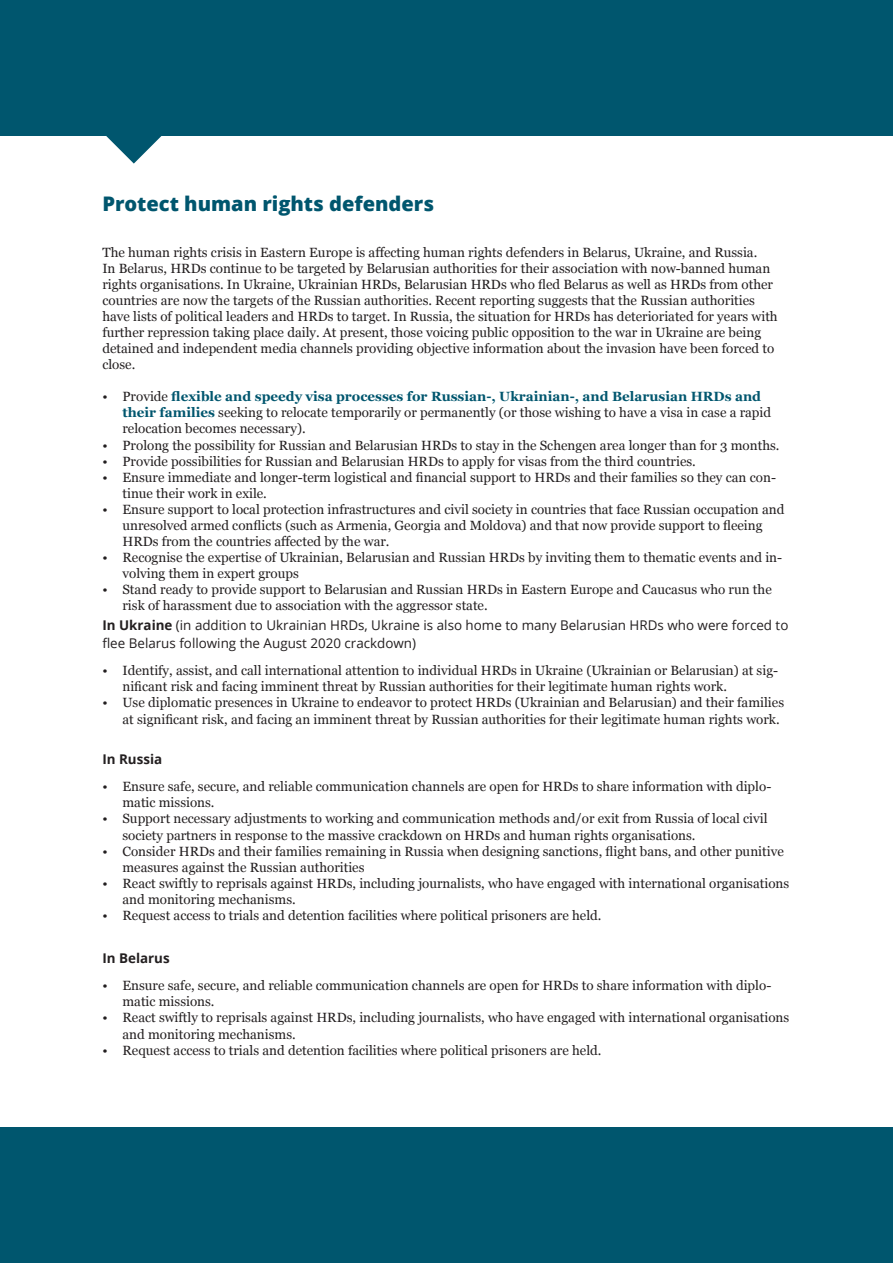
<style>
.page{position:relative;width:893px;height:1263px;background:#fff}
.page>*{position:absolute;margin:0;border:0;box-sizing:border-box;transform-origin:0 0}
.t1{font:800 20.1px "Open Sans";color:#00566e}
.t2{font:13.35px/16px "Georgia";color:#231f20}
.Subheadings{font:13.35px/18px "Open Sans";color:#231f20}
.Subheadings-2{font:700 13.35px "Open Sans";color:#231f20}
.s1{font-weight:700;color:#00566e}
.s2{font-weight:700}
</style>
<div class="page">
<svg style="left:102px;top:135px;width:63px;height:29px"></svg>
<div style="left:0;top:0;width:892px;height:135px;background:#00566e"></div>
<div style="left:0;top:1128px;width:893px;height:135px;background:#00566e"></div>
<h1 class="t1" style="left:102px;top:188px;width:333px">Protect human rights defenders</h1>
<p class="t2" style="left:102px;top:244px;width:677px">The human rights crisis in Eastern Europe is affecting human rights defenders in Belarus, Ukraine, and Russia.<br>In Belarus, HRDs continue to be targeted by Belarusian authorities for their association with now-banned human rights organisations. In Ukraine, Ukrainian HRDs, Belarusian HRDs who fled Belarus as well as HRDs from other countries are now the targets of the Russian authorities. Recent reporting suggests that the Russian authorities have lists of political leaders and HRDs to target. In Russia, the situation for HRDs has deterioriated for years with further repression taking place daily. At present, those voicing public opposition to the war in Ukraine are being detained and independent media channels providing objective information about the invasion have been forced to close.</p>
<p class="t2" style="left:122px;top:388px;width:650px;text-indent:-20px">• Provide <span class="s1">flexible and speedy visa processes for Russian-, Ukrainian-, and Belarusian HRDs and their families</span> seeking to relocate temporarily or permanently (or those wishing to have a visa in case a rapid relocation becomes necessary).</p>
<p class="t2" style="left:102px;top:436px;width:679px">• Prolong the possibility for Russian and Belarusian HRDs to stay in the Schengen area longer than for 3 months.</p>
<p class="t2" style="left:102px;top:452px;width:595px">• Provide possibilities for Russian and Belarusian HRDs to apply for visas from the third countries.</p>
<p class="t2" style="left:122px;top:468px;width:655px;text-indent:-20px">• Ensure immediate and longer-term logistical and financial support to HRDs and their families so they can con&shy;tinue their work in exile.</p>
<p class="t2" style="left:122px;top:501px;width:663px;text-indent:-20px">• Ensure support to local protection infrastructures and civil society in countries that face Russian occupation and unresolved armed conflicts (such as Armenia, Georgia and Moldova) and that now provide support to fleeing<br>HRDs from the countries affected by the war.</p>
<p class="t2" style="left:122px;top:549px;width:661px;text-indent:-20px">• Recognise the expertise of Ukrainian, Belarusian and Russian HRDs by inviting them to thematic events and in&shy;volving them in expert groups</p>
<p class="t2" style="left:122px;top:581px;width:651px;text-indent:-20px">• Stand ready to provide support to Belarusian and Russian HRDs in Eastern Europe and Caucasus who run the risk of harassment due to association with the aggressor state.</p>
<p class="Subheadings" style="left:102px;top:616px;width:687px"><span class="s2">In Ukraine</span> (in addition to Ukrainian HRDs, Ukraine is also home to many Belarusian HRDs who were forced to flee Belarus following the August 2020 crackdown)</p>
<p class="t2" style="left:122px;top:662px;width:657px;text-indent:-20px">• Identify, assist, and call international attention to individual HRDs in Ukraine (Ukrainian or Belarusian) at sig&shy;nificant risk and facing imminent threat by Russian authorities for their legitimate human rights work.</p>
<p class="t2" style="left:122px;top:694px;width:663px;text-indent:-20px">• Use diplomatic presences in Ukraine to endeavor to protect HRDs (Ukrainian and Belarusian) and their families at significant risk, and facing an imminent threat by Russian authorities for their legitimate human rights work.</p>
<p class="Subheadings-2" style="left:102px;top:750px;width:61px">In Russia</p>
<p class="t2" style="left:122px;top:778px;width:650px;text-indent:-20px">• Ensure safe, secure, and reliable communication channels are open for HRDs to share information with diplo&shy;matic missions.</p>
<p class="t2" style="left:122px;top:810px;width:647px;text-indent:-20px">• Support necessary adjustments to working and communication methods and/or exit from Russia of local civil society partners in response to the massive crackdown on HRDs and human rights organisations.</p>
<p class="t2" style="left:122px;top:842px;width:663px;text-indent:-20px">• Consider HRDs and their families remaining in Russia when designing sanctions, flight bans, and other punitive measures against the Russian authorities</p>
<p class="t2" style="left:122px;top:874px;width:668px;text-indent:-20px">• React swiftly to reprisals against HRDs, including journalists, who have engaged with international organisations and monitoring mechanisms.</p>
<p class="t2" style="left:102px;top:907px;width:501px">• Request access to trials and detention facilities where political prisoners are held.</p>
<p class="Subheadings-2" style="left:102px;top:949px;width:69px">In Belarus</p>
<p class="t2" style="left:122px;top:977px;width:650px;text-indent:-20px">• Ensure safe, secure, and reliable communication channels are open for HRDs to share information with diplo&shy;matic missions.</p>
<p class="t2" style="left:122px;top:1009px;width:668px;text-indent:-20px">• React swiftly to reprisals against HRDs, including journalists, who have engaged with international organisations and monitoring mechanisms.</p>
<p class="t2" style="left:102px;top:1041px;width:501px">• Request access to trials and detention facilities where political prisoners are held.</p>
</div>
